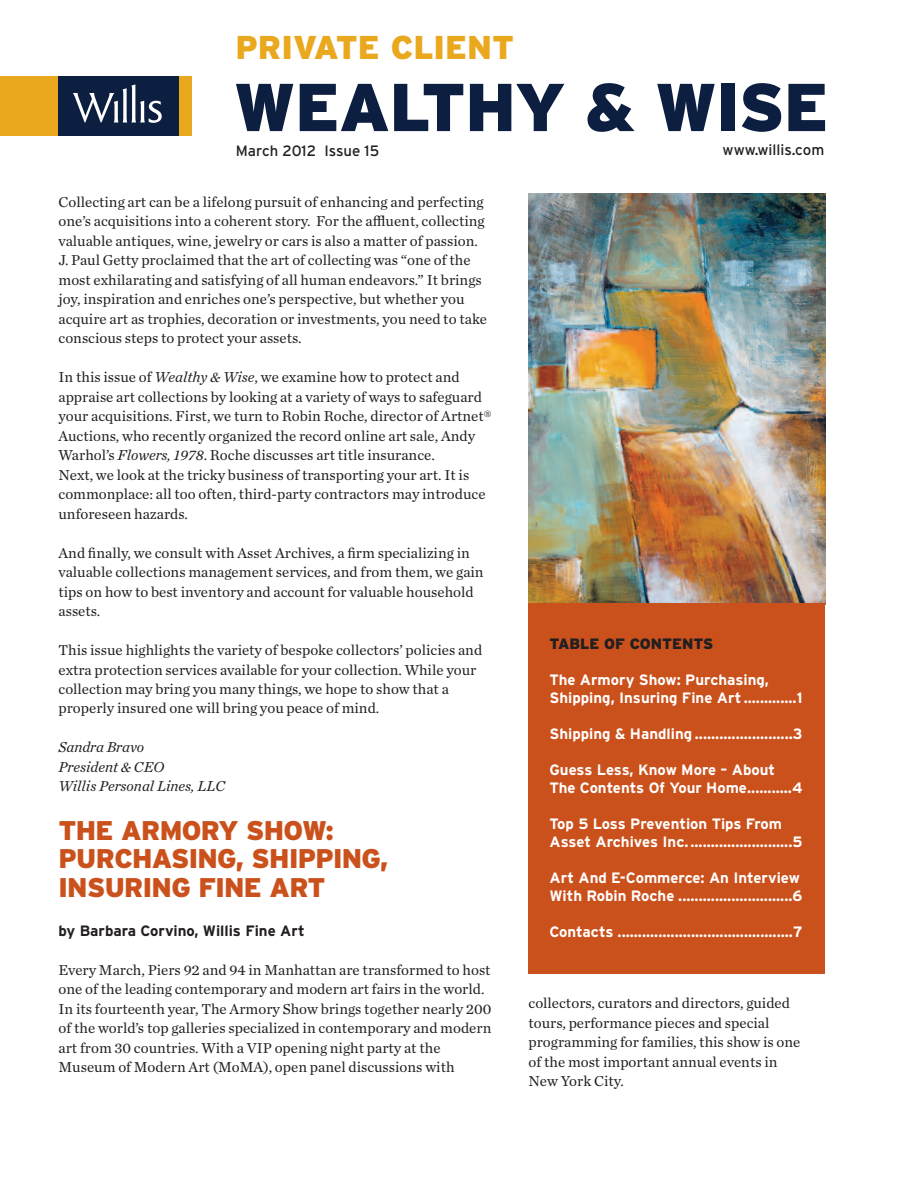
<style>
.page{position:relative;width:918px;height:1188px;background:#fff}
.page>*{position:absolute;margin:0;border:0;box-sizing:border-box;transform-origin:0 0}
.t1{font:900 67.5px "Interstate";letter-spacing:-.015em;color:#0c1f41}
.t2{font:900 33px "Interstate";color:#eaa81f}
.t3{font:900 27px/28.5px "Interstate";letter-spacing:-.025em;color:#cb511c}
.t4{font:15px/19.5px "Chronicle Text G1";color:#231f20}
.t5{font:700 15px/18px "Interstate";color:#fff}
.t6{font:italic 15px/19.5px "Chronicle Text G1";color:#231f20}
.t7{font:15px "Interstate";color:#231f20}
.t8{font:700 15px "Interstate";color:#231f20}
.t9{font:900 15px "Interstate";color:#231f20}
.s1{font-style:italic}
</style>
<div class="page">
<div style="left:0;top:76px;width:192px;height:60px;background:#eaa81f"></div>
<div style="left:58px;top:77px;width:120px;height:59px;background:#0c1f41"></div>
<svg style="left:73px;top:84px;width:89px;height:39px"></svg>
<img style="left:528px;top:194px;width:297px;height:410px">
<div style="left:529px;top:603px;width:296px;height:371px;background:#cb511c"></div>
<h2 class="t2" style="left:236px;top:28px;width:280px">PRIVATE CLIENT</h2>
<h1 class="t1" style="left:233px;top:69px;width:597px">WEALTHY &amp; WISE</h1>
<p class="t7" style="left:236px;top:142px;width:145px">March 2012 Issue 15</p>
<p class="t7" style="left:723px;top:141px;width:103px">www.willis.com</p>
<p class="t4" style="left:58px;top:193px;width:430px">Collecting art can be a lifelong pursuit of enhancing and perfecting one’s acquisitions into a coherent story. For the affluent, collecting valuable antiques, wine, jewelry or cars is also a matter of passion.<br>J. Paul Getty proclaimed that the art of collecting was “one of the most exhilarating and satisfying of all human endeavors.” It brings joy, inspiration and enriches one’s perspective, but whether you acquire art as trophies, decoration or investments, you need to take conscious steps to protect your assets.</p>
<p class="t4" style="left:58px;top:369px;width:435px">In this issue of <span class="s1">Wealthy &amp; Wise</span>, we examine how to protect and appraise art collections by looking at a variety of ways to safeguard your acquisitions. First, we turn to Robin Roche, director of Artnet® Auctions, who recently organized the record online art sale, Andy Warhol’s <span class="s1">Flowers, 1978</span>. Roche discusses art title insurance.<br>Next, we look at the tricky business of transporting your art. It is commonplace: all too often, third-party contractors may introduce unforeseen hazards.</p>
<p class="t4" style="left:59px;top:544px;width:427px">And finally, we consult with Asset Archives, a firm specializing in valuable collections management services, and from them, we gain tips on how to best inventory and account for valuable household assets.</p>
<p class="t4" style="left:58px;top:642px;width:425px">This issue highlights the variety of bespoke collectors’ policies and extra protection services available for your collection. While your collection may bring you many things, we hope to show that a properly insured one will bring you peace of mind.</p>
<p class="t6" style="left:58px;top:739px;width:168px">Sandra Bravo<br>President &amp; CEO<br>Willis Personal Lines, LLC</p>
<h3 class="t3" style="left:58px;top:815px;width:331px">THE ARMORY SHOW:<br>PURCHASING, SHIPPING,<br>INSURING FINE ART</h3>
<p class="t8" style="left:58px;top:922px;width:248px">by Barbara Corvino, Willis Fine Art</p>
<p class="t4" style="left:58px;top:961px;width:434px">Every March, Piers 92 and 94 in Manhattan are transformed to host one of the leading contemporary and modern art fairs in the world.<br>In its fourteenth year, The Armory Show brings together nearly 200 of the world’s top galleries specialized in contemporary and modern art from 30 countries. With a VIP opening night party at the Museum of Modern Art (MoMA), open panel discussions with</p>
<p class="t9" style="left:550px;top:635px;width:165px">TABLE OF CONTENTS</p>
<p class="t5" style="left:550px;top:671px;width:255px">The Armory Show: Purchasing,<br>Shipping, Insuring Fine Art .............1</p>
<p class="t5" style="left:550px;top:725px;width:255px">Shipping &amp; Handling ........................3</p>
<p class="t5" style="left:550px;top:761px;width:255px">Guess Less, Know More – About<br>The Contents Of Your Home...........4</p>
<p class="t5" style="left:550px;top:815px;width:255px">Top 5 Loss Prevention Tips From<br>Asset Archives Inc..........................5</p>
<p class="t5" style="left:550px;top:869px;width:255px">Art And E-Commerce: An Interview<br>With Robin Roche ............................6</p>
<p class="t5" style="left:550px;top:923px;width:255px">Contacts ...........................................7</p>
<p class="t4" style="left:528px;top:995px;width:273px">collectors, curators and directors, guided tours, performance pieces and special programming for families, this show is one of the most important annual events in New York City.</p>
</div>
